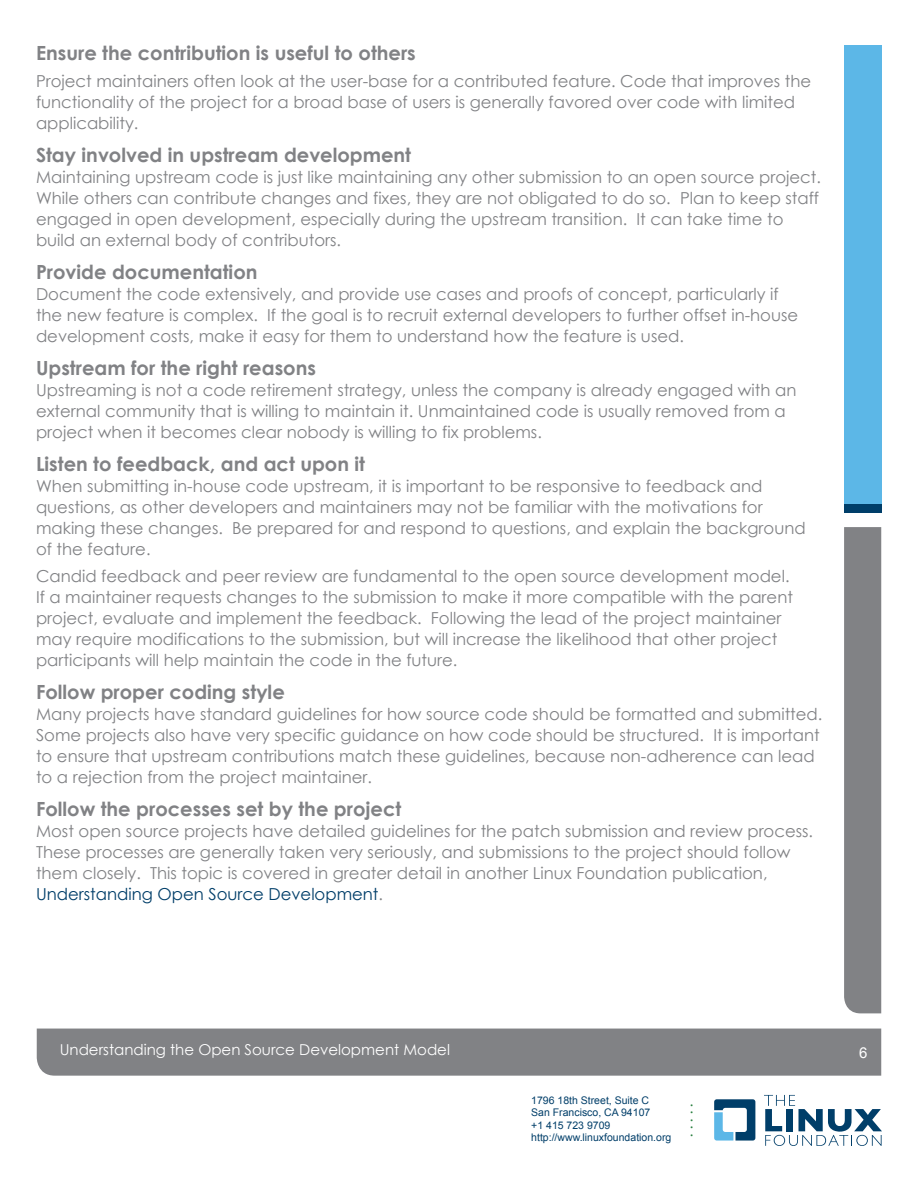
<style>
.page{position:relative;width:918px;height:1188px;background:#fff}
.page>*{position:absolute;margin:0;border:0;box-sizing:border-box;transform-origin:0 0}
.t1{font:700 19.5px "Century Gothic";color:#818285}
.t2{font:16.5px/21px "Century Gothic";color:#818285}
.t3{font:15px "Century Gothic";color:#fff}
.t4{font:15px "Century Gothic";color:#277f3e}
.t5{font:15px "Arial";color:#fff}
.t6{font:10.5px/12.6px "Arial";color:#003e69}
.s1{color:#003e69}
</style>
<div class="page">
<div style="left:37px;top:1029px;width:844px;height:47px;background:#818285"></div>
<svg style="left:714px;top:1099px;width:41px;height:42px"></svg>
<svg style="left:764px;top:1095px;width:118px;height:51px"></svg>
<div style="left:844px;top:45px;width:37px;height:459px;background:#5cb7e7"></div>
<div style="left:844px;top:504px;width:37px;height:9px;background:#003e69"></div>
<div style="left:844px;top:527px;width:37px;height:486px;background:#818285"></div>
<p class="t1" style="left:36px;top:40px;width:381px">Ensure the contribution is useful to others</p>
<p class="t2" style="left:36px;top:70px;width:777px">Project maintainers often look at the user-base for a contributed feature. Code that improves the functionality of the project for a broad base of users is generally favored over code with limited applicability.</p>
<p class="t1" style="left:36px;top:142px;width:377px">Stay involved in upstream development</p>
<p class="t2" style="left:36px;top:166px;width:787px">Maintaining upstream code is just like maintaining any other submission to an open source project.<br>While others can contribute changes and fixes, they are not obligated to do so. Plan to keep staff engaged in open development, especially during the upstream transition. It can take time to build an external body of contributors.</p>
<p class="t1" style="left:36px;top:259px;width:223px">Provide documentation</p>
<p class="t2" style="left:36px;top:283px;width:764px">Document the code extensively, and provide use cases and proofs of concept, particularly if the new feature is complex. If the goal is to recruit external developers to further offset in-house development costs, make it easy for them to understand how the feature is used.</p>
<p class="t1" style="left:36px;top:355px;width:282px">Upstream for the right reasons</p>
<p class="t2" style="left:36px;top:379px;width:762px">Upstreaming is not a code retirement strategy, unless the company is already engaged with an external community that is willing to maintain it. Unmaintained code is usually removed from a project when it becomes clear nobody is willing to fix problems.</p>
<p class="t1" style="left:36px;top:451px;width:331px">Listen to feedback, and act upon it</p>
<p class="t2" style="left:36px;top:475px;width:771px">When submitting in-house code upstream, it is important to be responsive to feedback and questions, as other developers and maintainers may not be familiar with the motivations for making these changes. Be prepared for and respond to questions, and explain the background of the feature.</p>
<p class="t2" style="left:36px;top:565px;width:759px">Candid feedback and peer review are fundamental to the open source development model.<br>If a maintainer requests changes to the submission to make it more compatible with the parent project, evaluate and implement the feedback. Following the lead of the project maintainer may require modifications to the submission, but will increase the likelihood that other project participants will help maintain the code in the future.</p>
<p class="t1" style="left:36px;top:679px;width:250px">Follow proper coding style</p>
<p class="t2" style="left:36px;top:703px;width:788px">Many projects have standard guidelines for how source code should be formatted and submitted.<br>Some projects also have very specific guidance on how code should be structured. It is important to ensure that upstream contributions match these guidelines, because non-adherence can lead to a rejection from the project maintainer.</p>
<p class="t1" style="left:36px;top:796px;width:367px">Follow the processes set by the project</p>
<p class="t2" style="left:36px;top:820px;width:779px">Most open source projects have detailed guidelines for the patch submission and review process.<br>These processes are generally taken very seriously, and submissions to the project should follow them closely. This topic is covered in greater detail in another Linux Foundation publication, <span class="s1">Understanding Open Source Development</span>.</p>
<p class="t3" style="left:60px;top:1040px;width:392px">Understanding the Open Source Development Model</p>
<p class="t5" style="left:859px;top:1043px;width:10px">6</p>
<p class="t6" style="left:531px;top:1094px;width:142px">1796 18th Street, Suite C<br>San Francisco, CA 94107<br>+1 415 723 9709 http://www.linuxfoundation.org</p>
<p class="t4" style="left:689px;top:1091px;width:6px">.</p>
<p class="t4" style="left:689px;top:1099px;width:6px">.</p>
<p class="t4" style="left:689px;top:1106px;width:6px">.</p>
<p class="t4" style="left:689px;top:1114px;width:6px">.</p>
<p class="t4" style="left:689px;top:1121px;width:6px">.</p>
</div>
